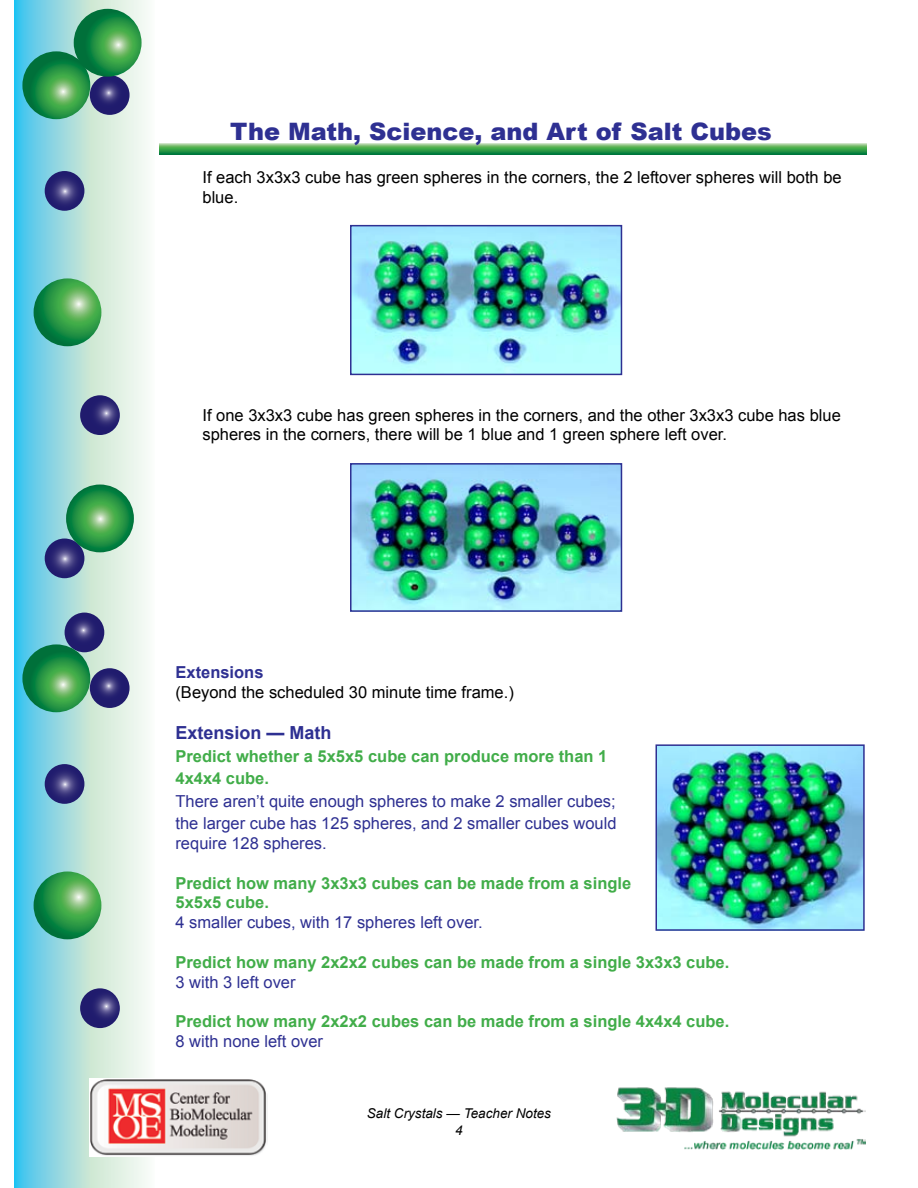
<style>
.page{position:relative;width:918px;height:1188px;background:#fff}
.page>*{position:absolute;margin:0;border:0;box-sizing:border-box;transform-origin:0 0}
.t1{font:900 24px "Arial";color:#2e3092}
.t2{font:700 18px "Arial";color:#2e3092}
.t3{font:16.5px/19.8px "Arial";color:#000}
.t4{font:700 16.5px/22.5px "Arial";color:#41ad49}
.t5{font:16.5px/22.5px "Arial";color:#2e3092}
.t6{font:700 16.5px "Arial";color:#2e3092}
.t7{font:italic 13.5px/16.2px "Arial";color:#000;text-align:center}
</style>
<div class="page">
<svg style="left:14px;top:1px;width:141px;height:1186px;background:#ade1e5"></svg>
<svg style="left:90px;top:75px;width:40px;height:40px"></svg>
<svg style="left:90px;top:668px;width:40px;height:40px"></svg>
<svg style="left:65px;top:613px;width:39px;height:39px"></svg>
<svg style="left:45px;top:171px;width:39px;height:40px"></svg>
<svg style="left:45px;top:764px;width:39px;height:40px"></svg>
<svg style="left:80px;top:395px;width:40px;height:40px"></svg>
<svg style="left:80px;top:988px;width:40px;height:40px"></svg>
<svg style="left:45px;top:538px;width:39px;height:40px"></svg>
<svg style="left:22px;top:51px;width:68px;height:68px;background:#2b934b"></svg>
<svg style="left:22px;top:644px;width:68px;height:68px;background:#2b934c"></svg>
<svg style="left:34px;top:278px;width:67px;height:68px;background:#3a9e51"></svg>
<svg style="left:34px;top:871px;width:67px;height:68px;background:#3a9e51"></svg>
<svg style="left:66px;top:485px;width:68px;height:67px;background:#2d974b"></svg>
<svg style="left:74px;top:9px;width:68px;height:68px;background:#2c934b"></svg>
<img style="left:90px;top:1079px;width:178px;height:77px">
<img style="left:616px;top:1087px;width:249px;height:63px">
<svg style="left:160px;top:143px;width:706px;height:11px;background:#53ab60"></svg>
<img style="left:353px;top:228px;width:266px;height:144px">
<div style="left:350px;top:225px;width:272px;height:150px;border:2px solid #2e3092"></div>
<img style="left:353px;top:466px;width:266px;height:143px">
<div style="left:350px;top:463px;width:272px;height:149px;border:2px solid #2e3092"></div>
<img style="left:659px;top:747px;width:203px;height:181px">
<div style="left:656px;top:744px;width:209px;height:187px;border:2px solid #2e3092"></div>
<h1 class="t1" style="left:230px;top:114px;width:543px">The Math, Science, and Art of Salt Cubes</h1>
<p class="t3" style="left:202px;top:168px;width:641px">If each 3x3x3 cube has green spheres in the corners, the 2 leftover spheres will both be blue.</p>
<p class="t3" style="left:202px;top:405px;width:640px">If one 3x3x3 cube has green spheres in the corners, and the other 3x3x3 cube has blue spheres in the corners, there will be 1 blue and 1 green sphere left over.</p>
<p class="t6" style="left:176px;top:661px;width:90px">Extensions</p>
<p class="t3" style="left:176px;top:682px;width:340px">(Beyond the scheduled 30 minute time frame.)</p>
<p class="t2" style="left:176px;top:721px;width:158px">Extension — Math</p>
<p class="t4" style="left:176px;top:745px;width:433px">Predict whether a 5x5x5 cube can produce more than 1<br>4x4x4 cube.</p>
<p class="t5" style="left:176px;top:790px;width:443px">There aren’t quite enough spheres to make 2 smaller cubes; the larger cube has 125 spheres, and 2 smaller cubes would</p>
<p class="t5" style="left:176px;top:832px;width:153px">require 128 spheres.</p>
<p class="t4" style="left:176px;top:873px;width:457px;line-height:19.8px">Predict how many 3x3x3 cubes can be made from a single<br>5x5x5 cube.</p>
<p class="t5" style="left:176px;top:911px;width:309px">4 smaller cubes, with 17 spheres left over.</p>
<p class="t4" style="left:176px;top:951px;width:555px">Predict how many 2x2x2 cubes can be made from a single 3x3x3 cube.</p>
<p class="t5" style="left:176px;top:971px;width:122px">3 with 3 left over</p>
<p class="t4" style="left:176px;top:1011px;width:555px">Predict how many 2x2x2 cubes can be made from a single 4x4x4 cube.</p>
<p class="t5" style="left:176px;top:1030px;width:149px">8 with none left over</p>
<p class="t7" style="left:367px;top:1106px;width:186px">Salt Crystals — Teacher Notes<br>4</p>
</div>
